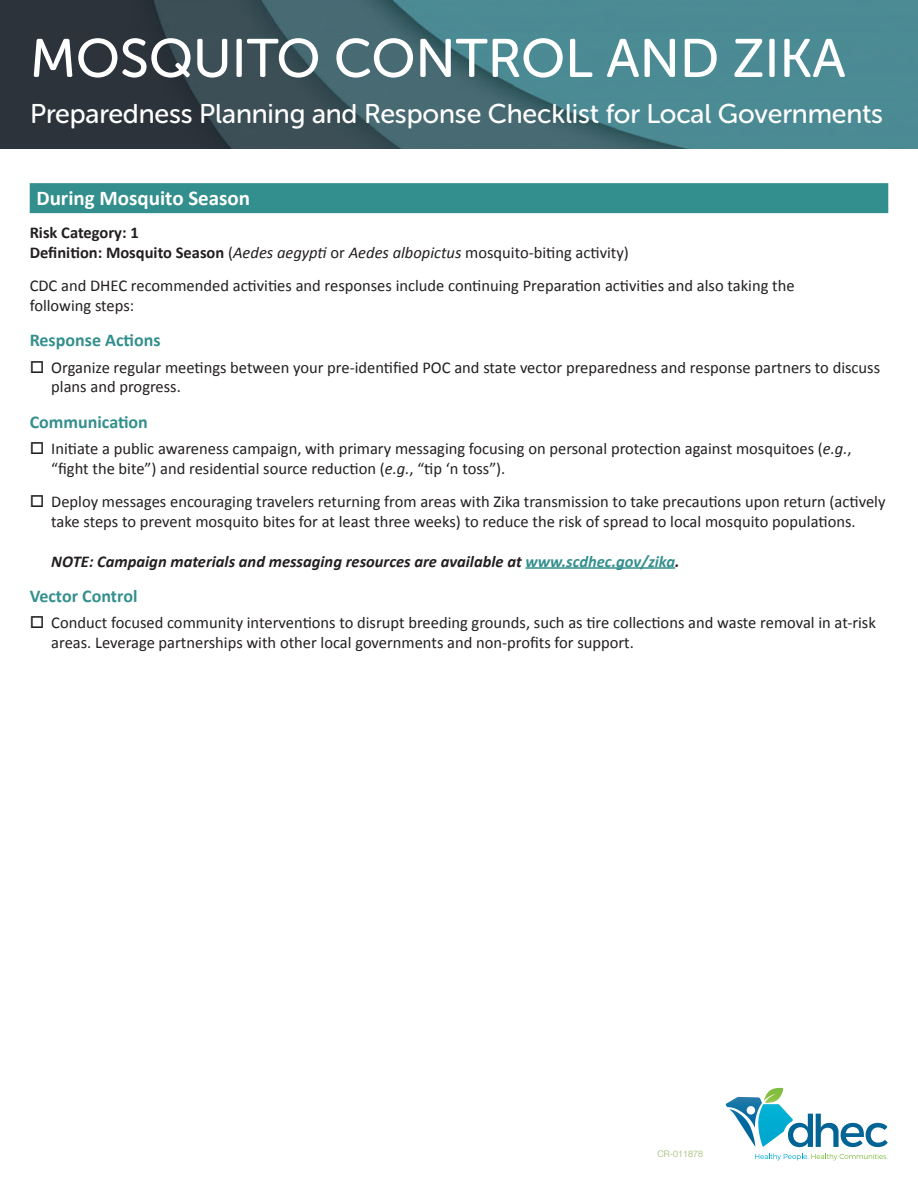
<style>
.page{position:relative;width:918px;height:1188px;background:#fff}
.page>*{position:absolute;margin:0;border:0;box-sizing:border-box;transform-origin:0 0}
.t1{font:54px "Museo Sans Rounded 500";color:#fff}
.t2{font:27px "Museo Sans Rounded 500";letter-spacing:-.005em;color:#fff}
.t3{font:700 21px "Calibri";color:#fff}
.t4{font:700 18.6px/32.8px "Calibri";letter-spacing:-.005em;color:#231f20}
.t5{font:18.6px "Calibri";letter-spacing:-.005em;color:#231f20}
.t6{font:700 18px "Calibri";color:#338f8d}
.t7{font:16.5px/19.8px "Calibri";color:#231f20}
.t8{font:700 16.5px/19.8px "Calibri";color:#231f20}
.t9{font:italic 700 16.5px "Calibri";color:#231f20}
.t10{font:300 9px "Helvetica Neue LT";color:#99b66b}
.s1{font-weight:400}
.s2{font-weight:400;font-style:italic}
.s3{font-style:italic}
.s4{color:#338f8d}
</style>
<div class="page">
<svg style="left:726px;top:1088px;width:162px;height:59px"></svg>
<svg style="left:755px;top:1154px;width:133px;height:6px"></svg>
<div style="left:30px;top:183px;width:858px;height:30px;background:#338f8d"></div>
<hr style="left:525px;top:567px;width:150px;height:2px;background:#338f8d">
<img style="left:0;top:0;width:918px;height:148px">
<h1 class="t1" style="left:30px;top:29px;width:817px">MOSQUITO CONTROL AND ZIKA</h1>
<h2 class="t2" style="left:30px;top:99px;width:854px">Preparedness Planning and Response Checklist for Local Governments</h2>
<p class="t3" style="left:36px;top:184px;width:215px">During Mosquito Season</p>
<p class="t8" style="left:30px;top:223px;width:601px">Risk Category: 1<br>Definition: Mosquito Season <span class="s1">(</span><span class="s2">Aedes aegypti</span> <span class="s1">or</span> <span class="s2">Aedes albopictus</span> <span class="s1">mosquito-biting activity)</span></p>
<p class="t7" style="left:30px;top:276px;width:766px">CDC and DHEC recommended activities and responses include continuing Preparation activities and also taking the following steps:</p>
<p class="t6" style="left:30px;top:329px;width:132px">Response Actions</p>
<p class="t7" style="left:51px;top:357px;width:830px">Organize regular meetings between your pre-identified POC and state vector preparedness and response partners to discuss plans and progress.</p>
<p class="t6" style="left:30px;top:410px;width:120px">Communication</p>
<p class="t7" style="left:51px;top:439px;width:802px">Initiate a public awareness campaign, with primary messaging focusing on personal protection against mosquitoes (<span class="s3">e.g.</span>, “fight the bite”) and residential source reduction (<span class="s3">e.g.</span>, “tip ‘n toss”).</p>
<p class="t7" style="left:51px;top:492px;width:836px">Deploy messages encouraging travelers returning from areas with Zika transmission to take precautions upon return (actively take steps to prevent mosquito bites for at least three weeks) to reduce the risk of spread to local mosquito populations.</p>
<p class="t9" style="left:51px;top:551px;width:630px">NOTE: Campaign materials and messaging resources are available at <span class="s4">www.scdhec.gov/zika</span>.</p>
<p class="t6" style="left:30px;top:584px;width:109px">Vector Control</p>
<p class="t7" style="left:51px;top:613px;width:826px">Conduct focused community interventions to disrupt breeding grounds, such as tire collections and waste removal in at-risk areas. Leverage partnerships with other local governments and non-profits for support.</p>
<p class="t4" style="left:96px;top:441px;width:357px">Have you identified the products you will use?</p>
<p class="t5" style="left:748px;top:446px;width:23px">No</p>
<p class="t4" style="left:95px;top:507px;width:483px">Does the plan include a phased response?<br>Have you identified who is responsible to implement the plan?</p>
<p class="t5" style="left:693px;top:511px;width:27px">Yes</p>
<p class="t5" style="left:748px;top:511px;width:23px">No</p>
<p class="t4" style="left:34px;top:602px;width:529px;line-height:27.8px">Do you have a local communication plan to educate the public about personal protection and citizen involvement?</p>
<p class="t5" style="left:748px;top:621px;width:23px">No</p>
<p class="t10" style="left:657px;top:1149px;width:47px">CR-011878</p>
</div>
